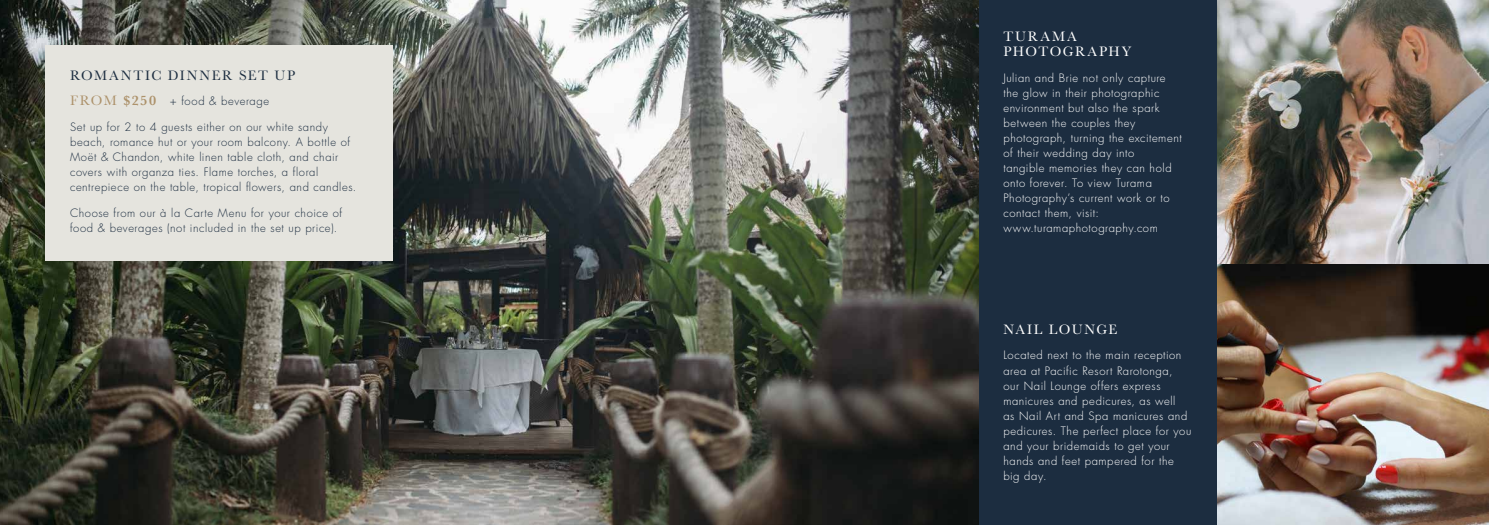
<style>
.page{position:relative;width:1489px;height:525px;background:#fff}
.page>*{position:absolute;margin:0;border:0;box-sizing:border-box;transform-origin:0 0}
.t1{font:14.12px/15px "Baskerville";letter-spacing:.115em;color:#fff}
.t2{font:14.12px "Baskerville";letter-spacing:.125em;color:#1c2d40}
.t3{font:300 11.25px/15px "Futura Std";letter-spacing:.05em;color:#fff}
.t4{font:300 11.25px/15px "Futura Std";letter-spacing:.05em;color:#1c2d40}
.s1{font-family:"Baskerville";font-weight:400;font-size:14.12px;color:#ad926b}
.s2{font-family:"Baskerville";font-weight:600;font-size:14.12px;color:#ad926b}
</style>
<div class="page">
<img style="left:0;top:0;width:733px;height:524px">
<div style="left:45px;top:45px;width:347px;height:215px;background:#e5e4de"></div>
<div style="left:978px;top:0;width:239px;height:263px;background:#1c2d40"></div>
<div style="left:978px;top:263px;width:239px;height:261px;background:#1c2d40"></div>
<img style="left:1217px;top:263px;width:271px;height:261px">
<img style="left:1217px;top:0;width:271px;height:263px">
<img style="left:733px;top:0;width:245px;height:524px">
<p class="t2" style="left:70px;top:66px;width:226px">ROMANTIC DINNER SET UP</p>
<p class="t4" style="left:70px;top:94px;width:200px"><span class="s1">FROM</span> <span class="s2">$250</span> + food &amp; beverage</p>
<p class="t4" style="left:70px;top:119px;width:288px">Set up for 2 to 4 guests either on our white sandy beach, romance hut or your room balcony. A bottle of Moët &amp; Chandon, white linen table cloth, and chair covers with organza ties. Flame torches, a floral centrepiece on the table, tropical flowers, and candles.</p>
<p class="t4" style="left:70px;top:205px;width:273px">Choose from our à la Carte Menu for your choice of food &amp; beverages (not included in the set up price).</p>
<p class="t1" style="left:1003px;top:29px;width:129px">TURAMA<br>PHOTOGRAPHY</p>
<p class="t3" style="left:1003px;top:70px;width:180px">Julian and Brie not only capture the glow in their photographic environment but also the spark between the couples they photograph, turning the excitement of their wedding day into<br>tangible memories they can hold onto forever. To view Turama<br>Photography’s current work or to contact them, visit: www.turamaphotography.com</p>
<p class="t1" style="left:1003px;top:322px;width:115px">NAIL LOUNGE</p>
<p class="t3" style="left:1003px;top:348px;width:189px">Located next to the main reception area at Pacific Resort Rarotonga,<br>our Nail Lounge offers express manicures and pedicures, as well<br>as Nail Art and Spa manicures and pedicures. The perfect place for you and your bridemaids to get your hands and feet pampered for the big day.</p>
</div>
